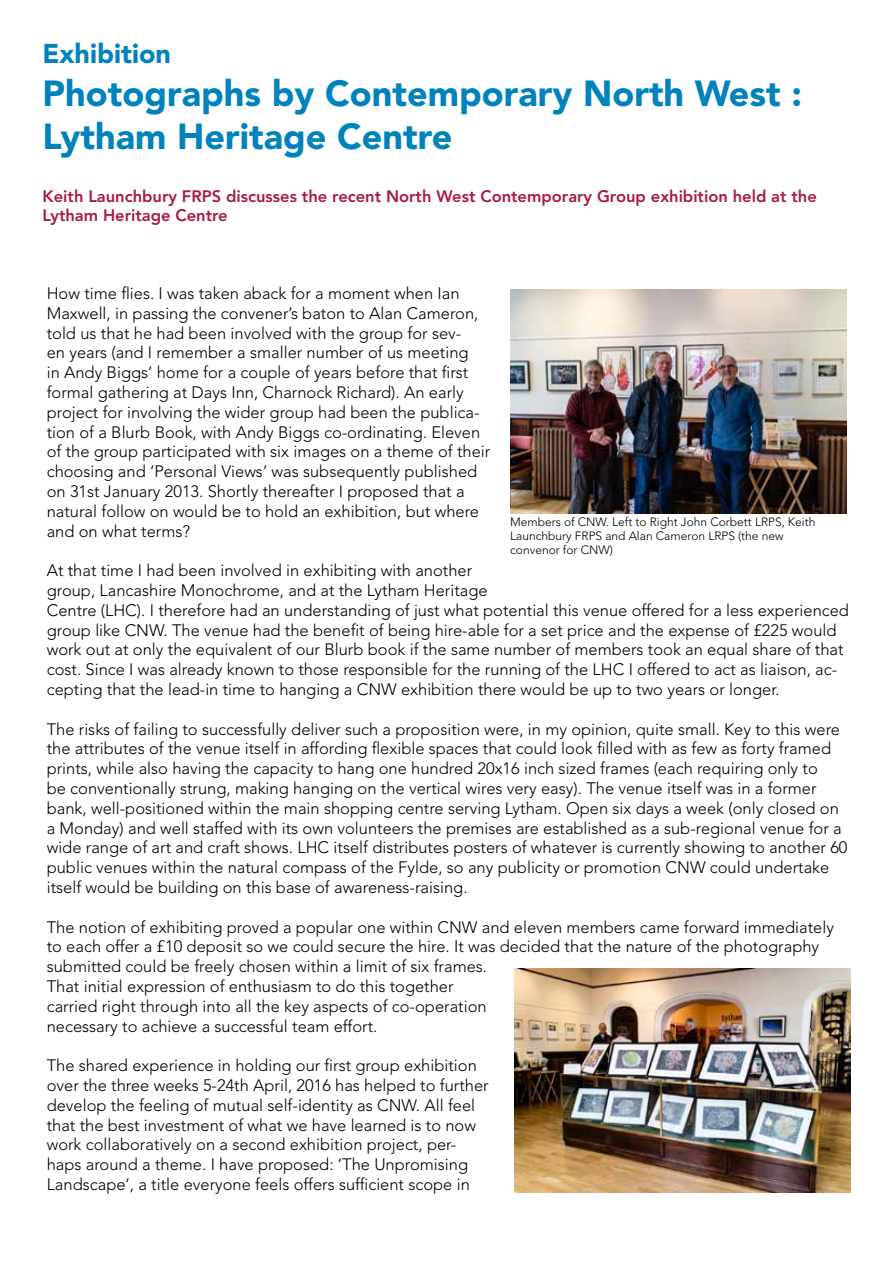
<style>
.page{position:relative;width:893px;height:1263px;background:#fff}
.page>*{position:absolute;margin:0;border:0;box-sizing:border-box;transform-origin:0 0}
.t1{font:900 36px/43.2px "Avenir LT Std";color:#0083bd}
.t2{font:900 27px "Avenir LT Std";color:#0083bd}
.t3{font:300 16.5px/19.8px "Avenir LT Std";color:#000}
.t4{font:800 16.5px/19.8px "Avenir LT Std";color:#a91b41}
.t5{font:300 12px/14.4px "Avenir LT Std";color:#000}
</style>
<div class="page">
<img style="left:510px;top:289px;width:336px;height:224px">
<img style="left:514px;top:968px;width:336px;height:224px">
<h2 class="t2" style="left:43px;top:37px;width:130px">Exhibition</h2>
<h1 class="t1" style="left:43px;top:72px;width:761px">Photographs by Contemporary North West :<br>Lytham Heritage Centre</h1>
<p class="t4" style="left:43px;top:186px;width:776px">Keith Launchbury FRPS discusses the recent North West Contemporary Group exhibition held at the<br>Lytham Heritage Centre</p>
<p class="t3" style="left:47px;top:283px;width:445px">How time flies. I was taken aback for a moment when Ian Maxwell, in passing the convener’s baton to Alan Cameron, told us that he had been involved with the group for sev-<br>en years (and I remember a smaller number of us meeting<br>in Andy Biggs’ home for a couple of years before that first formal gathering at Days Inn, Charnock Richard). An early project for involving the wider group had been the publica&shy;tion of a Blurb Book, with Andy Biggs co-ordinating. Eleven of the group participated with six images on a theme of their choosing and ‘Personal Views’ was subsequently published on 31st January 2013. Shortly thereafter I proposed that a natural follow on would be to hold an exhibition, but where and on what terms?</p>
<p class="t3" style="left:47px;top:561px;width:804px">At that time I had been involved in exhibiting with another<br>group, Lancashire Monochrome, and at the Lytham Heritage<br>Centre (LHC). I therefore had an understanding of just what potential this venue offered for a less experienced group like CNW. The venue had the benefit of being hire-able for a set price and the expense of £225 would work out at only the equivalent of our Blurb book if the same number of members took an equal share of that cost. Since I was already known to those responsible for the running of the LHC I offered to act as liaison, ac&shy;cepting that the lead-in time to hanging a CNW exhibition there would be up to two years or longer.</p>
<p class="t3" style="left:47px;top:719px;width:802px">The risks of failing to successfully deliver such a proposition were, in my opinion, quite small. Key to this were the attributes of the venue itself in affording flexible spaces that could look filled with as few as forty framed prints, while also having the capacity to hang one hundred 20x16 inch sized frames (each requiring only to<br>be conventionally strung, making hanging on the vertical wires very easy). The venue itself was in a former bank, well-positioned within the main shopping centre serving Lytham. Open six days a week (only closed on a Monday) and well staffed with its own volunteers the premises are established as a sub-regional venue for a wide range of art and craft shows. LHC itself distributes posters of whatever is currently showing to another 60 public venues within the natural compass of the Fylde, so any publicity or promotion CNW could undertake itself would be building on this base of awareness-raising.</p>
<p class="t3" style="left:47px;top:917px;width:789px">The notion of exhibiting proved a popular one within CNW and eleven members came forward immediately to each offer a £10 deposit so we could secure the hire. It was decided that the nature of the photography submitted could be freely chosen within a limit of six frames.<br>That initial expression of enthusiasm to do this together<br>carried right through into all the key aspects of co-operation<br>necessary to achieve a successful team effort.</p>
<p class="t3" style="left:47px;top:1056px;width:443px">The shared experience in holding our first group exhibition over the three weeks 5-24th April, 2016 has helped to further develop the feeling of mutual self-identity as CNW. All feel that the best investment of what we have learned is to now work collaboratively on a second exhibition project, per&shy;haps around a theme. I have proposed: ‘The Unpromising Landscape’, a title everyone feels offers sufficient scope in</p>
<p class="t5" style="left:510px;top:514px;width:307px">Members of CNW. Left to Right John Corbett LRPS, Keith<br>Launchbury FRPS and Alan Cameron LRPS (the new convenor for CNW)</p>
</div>
